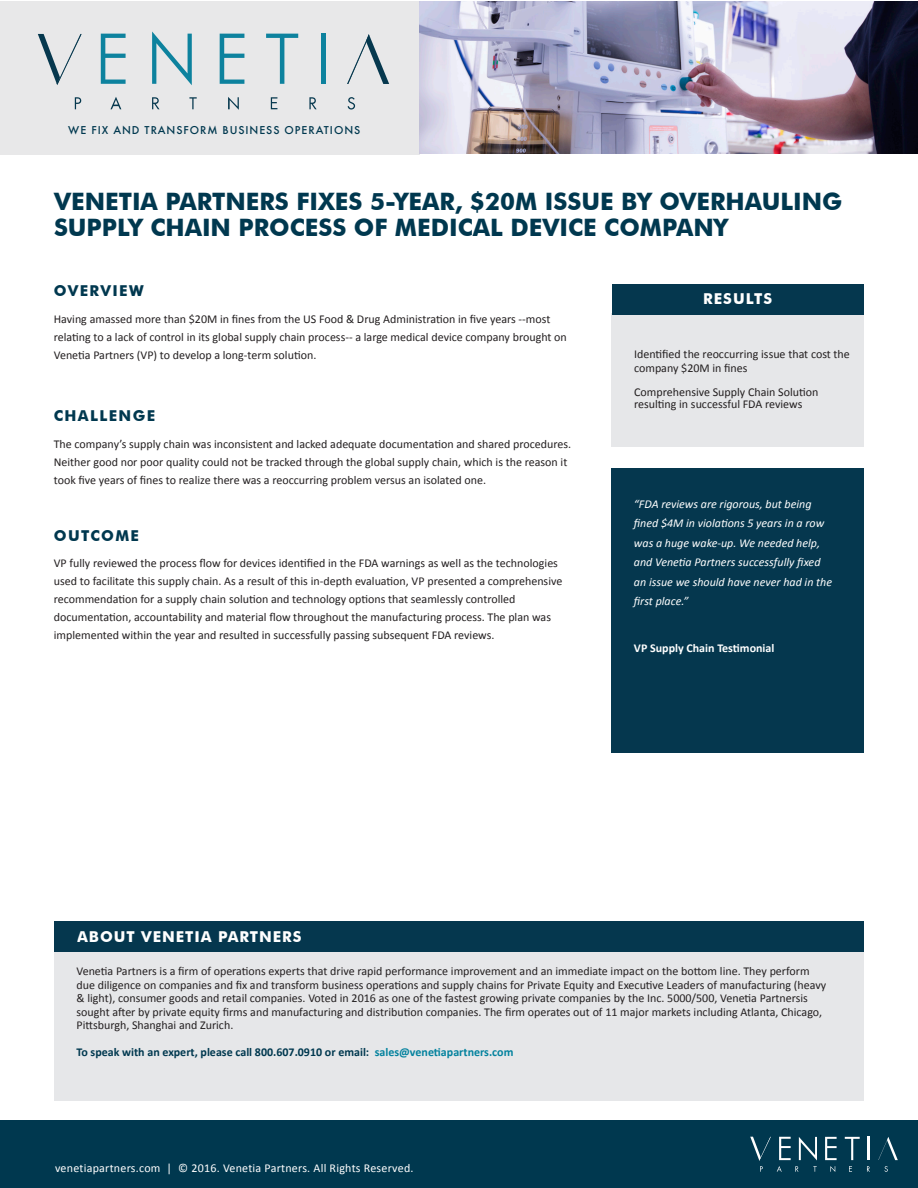
<style>
.page{position:relative;width:918px;height:1188px;background:#fff}
.page>*{position:absolute;margin:0;border:0;box-sizing:border-box;transform-origin:0 0}
.t1{font:700 24px/25.5px "Futura BT";color:#00384f}
.Sub_Header{font:700 15px "Futura BT";letter-spacing:.09em;color:#00384f}
.Sub_Header-2{font:700 15px "Futura BT";letter-spacing:.06em;color:#fff}
.Sidebar_Sub_Header{font:700 15px "Futura BT";letter-spacing:.07em;color:#fff}
.Lo_Body{font:12px/13.5px "Calibri";color:#231f20}
.Body{font:12px/18px "Calibri";color:#231f20}
.Sub_Header-3{font:12px/18px "Calibri";color:#231f20}
.Quote_Body{font:italic 12px/19.5px "Calibri";color:#fff}
.Sidebar_Body{font:12px/13.5px "Calibri";color:#231f20}
.Lo_Body-2{font:700 12px "Calibri";color:#00384f}
.t2{font:12px "Calibri";letter-spacing:.02em;color:#fff}
.Quote_Body-2{font:700 12px "Calibri";color:#fff}
.Sub_Header-4{font:500 10.5px "Futura";letter-spacing:.09em;color:#00384f}
.s1{color:#03829e}
</style>
<div class="page">
<div style="left:0;top:2px;width:419px;height:153px;background:#e8e8e9"></div>
<svg style="left:75px;top:97px;width:6px;height:12px"></svg>
<svg style="left:110px;top:97px;width:11px;height:12px"></svg>
<svg style="left:152px;top:97px;width:8px;height:12px"></svg>
<svg style="left:189px;top:97px;width:8px;height:12px"></svg>
<svg style="left:228px;top:97px;width:11px;height:13px"></svg>
<svg style="left:271px;top:97px;width:6px;height:12px"></svg>
<svg style="left:309px;top:97px;width:8px;height:12px"></svg>
<svg style="left:348px;top:97px;width:7px;height:13px"></svg>
<svg style="left:101px;top:34px;width:25px;height:50px"></svg>
<svg style="left:152px;top:32px;width:40px;height:53px"></svg>
<svg style="left:220px;top:34px;width:24px;height:50px"></svg>
<svg style="left:266px;top:34px;width:32px;height:50px"></svg>
<div style="left:321px;top:34px;width:5px;height:50px;background:#0d829e"></div>
<svg style="left:38px;top:34px;width:44px;height:51px"></svg>
<svg style="left:347px;top:34px;width:42px;height:50px"></svg>
<img style="left:419px;top:2px;width:499px;height:151px">
<div style="left:54px;top:951px;width:810px;height:149px;background:#e6e7e9"></div>
<div style="left:611px;top:469px;width:253px;height:284px;background:#05374e"></div>
<div style="left:0;top:1120px;width:918px;height:68px;background:#00384f"></div>
<svg style="left:777px;top:1166px;width:5px;height:6px"></svg>
<svg style="left:795px;top:1166px;width:4px;height:6px"></svg>
<svg style="left:813px;top:1166px;width:4px;height:6px"></svg>
<svg style="left:830px;top:1166px;width:5px;height:6px"></svg>
<svg style="left:849px;top:1166px;width:3px;height:6px"></svg>
<svg style="left:867px;top:1166px;width:3px;height:6px"></svg>
<svg style="left:884px;top:1166px;width:4px;height:6px"></svg>
<svg style="left:779px;top:1137px;width:12px;height:23px"></svg>
<svg style="left:799px;top:1137px;width:18px;height:23px"></svg>
<svg style="left:825px;top:1137px;width:12px;height:23px"></svg>
<svg style="left:845px;top:1137px;width:15px;height:23px"></svg>
<hr style="left:868px;top:1137px;width:2px;height:23px;background:#fff">
<svg style="left:750px;top:1137px;width:21px;height:35px"></svg>
<svg style="left:878px;top:1137px;width:20px;height:23px"></svg>
<div style="left:612px;top:314px;width:252px;height:133px;background:#e6e7e9"></div>
<div style="left:612px;top:284px;width:252px;height:30px;background:#05374e"></div>
<div style="left:54px;top:921px;width:810px;height:30px;background:#05374e"></div>
<p class="Sub_Header-4" style="left:68px;top:123px;width:294px">WE FIX AND TRANSFORM BUSINESS OPERATIONS</p>
<p class="t1" style="left:54px;top:189px;width:790px">VENETIA PARTNERS FIXES 5-YEAR, $20M ISSUE BY OVERHAULING<br>SUPPLY CHAIN PROCESS OF MEDICAL DEVICE COMPANY</p>
<p class="Sub_Header" style="left:54px;top:282px;width:91px">OVERVIEW</p>
<p class="Body" style="left:54px;top:309px;width:515px">Having amassed more than $20M in fines from the US Food &amp; Drug Administration in five years --most relating to a lack of control in its global supply chain process-- a large medical device company brought on<br>Venetia Partners (VP) to develop a long-term solution.</p>
<p class="Sub_Header" style="left:54px;top:407px;width:103px">CHALLENGE</p>
<p class="Body" style="left:54px;top:435px;width:519px">The company’s supply chain was inconsistent and lacked adequate documentation and shared procedures.<br>Neither good nor poor quality could not be tracked through the global supply chain, which is the reason it took five years of fines to realize there was a reoccurring problem versus an isolated one.</p>
<p class="Sub_Header" style="left:54px;top:526px;width:87px">OUTCOME</p>
<p class="Sub_Header-3" style="left:54px;top:554px;width:510px">VP fully reviewed the process flow for devices identified in the FDA warnings as well as the technologies used to facilitate this supply chain. As a result of this in-depth evaluation, VP presented a comprehensive recommendation for a supply chain solution and technology options that seamlessly controlled documentation, accountability and material flow throughout the manufacturing process. The plan was implemented within the year and resulted in successfully passing subsequent FDA reviews.</p>
<p class="Sidebar_Sub_Header" style="left:703px;top:290px;width:71px">RESULTS</p>
<p class="Sidebar_Body" style="left:634px;top:347px;width:217px">Identified the reoccurring issue that cost the company $20M in fines</p>
<p class="Sidebar_Body" style="left:634px;top:385px;width:186px">Comprehensive Supply Chain Solution</p>
<p class="Sidebar_Body" style="left:634px;top:397px;width:170px">resulting in successful FDA reviews</p>
<p class="Quote_Body" style="left:634px;top:493px;width:200px">“FDA reviews are rigorous, but being fined $4M in violations 5 years in a row was a huge wake-up. We needed help, and Venetia Partners successfully fixed an issue we should have never had in the first place.”</p>
<p class="Quote_Body-2" style="left:634px;top:640px;width:142px">VP Supply Chain Testimonial</p>
<p class="Sub_Header-2" style="left:77px;top:927px;width:226px">ABOUT VENETIA PARTNERS</p>
<p class="Lo_Body" style="left:76px;top:964px;width:751px">Venetia Partners is a firm of operations experts that drive rapid performance improvement and an immediate impact on the bottom line. They perform due diligence on companies and fix and transform business operations and supply chains for Private Equity and Executive Leaders of manufacturing (heavy &amp; light), consumer goods and retail companies. Voted in 2016 as one of the fastest growing private companies by the Inc. 5000/500, Venetia Partnersis sought after by private equity firms and manufacturing and distribution companies. The firm operates out of 11 major markets including Atlanta, Chicago, Pittsburgh, Shanghai and Zurich.</p>
<p class="Lo_Body-2" style="left:76px;top:1045px;width:438px">To speak with an expert, please call 800.607.0910 or email: <span class="s1">sales@venetiapartners.com</span></p>
<p class="t2" style="left:55px;top:1160px;width:360px">venetiapartners.com | © 2016. Venetia Partners. All Rights Reserved.</p>
</div>
